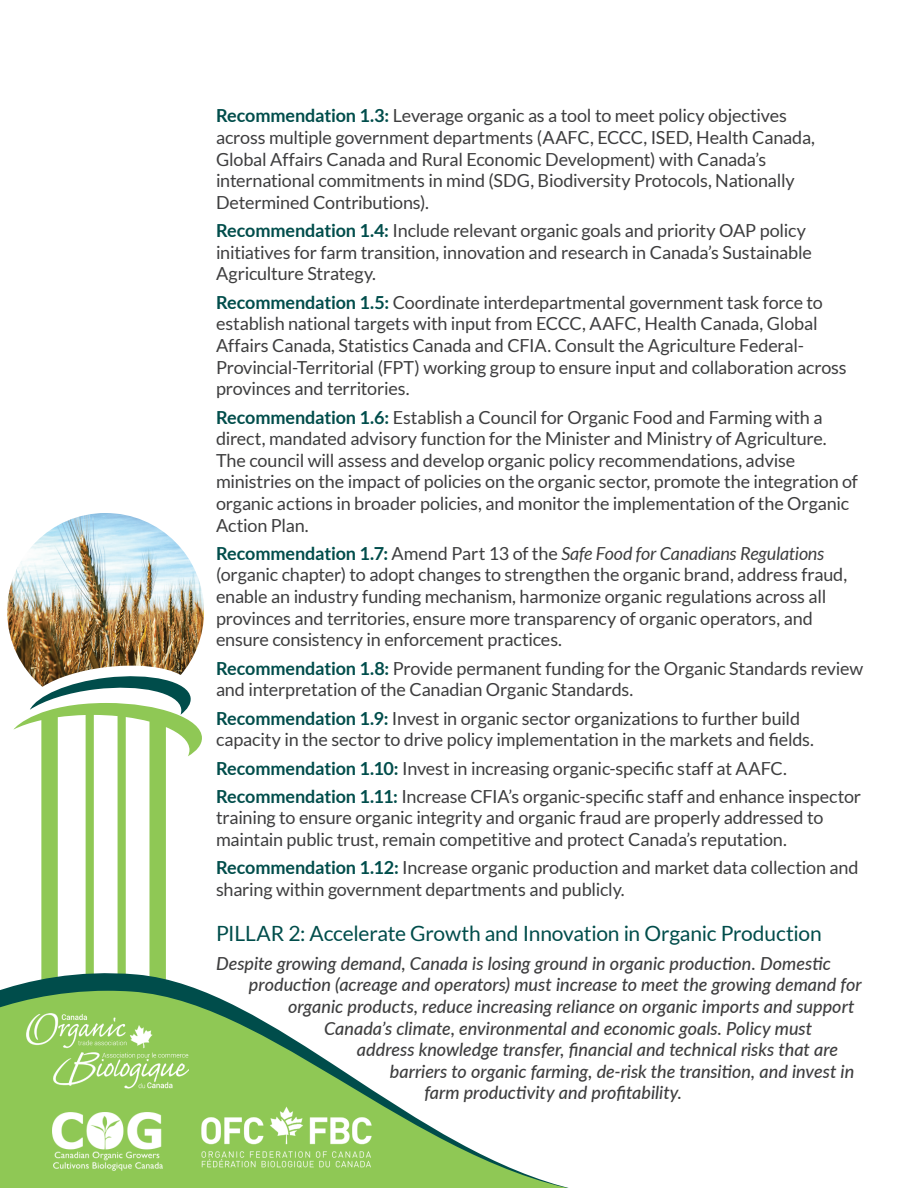
<style>
.page{position:relative;width:918px;height:1188px;background:#fff}
.page>*{position:absolute;margin:0;border:0;box-sizing:border-box;transform-origin:0 0}
.t1{font:21px "Lato";letter-spacing:-.015em;color:#004d4b}
.t2{font:18px/21.6px "Lato";letter-spacing:-.01em;color:#3e3e3f}
.t3{font:italic 500 18px "Lato";color:#3e3e3f}
.s1{font-weight:700;color:#004d4b}
.s2{font-style:italic}
</style>
<div class="page">
<svg style="left:35px;top:687px;width:156px;height:16px"></svg>
<svg style="left:13px;top:703px;width:189px;height:261px"></svg>
<svg style="left:0;top:964px;width:202px;height:27px"></svg>
<svg style="left:0;top:991px;width:569px;height:197px;fill:#8fc855"></svg>
<img style="left:7px;top:513px;width:197px;height:174px">
<img style="left:27px;top:1014px;width:162px;height:75px">
<img style="left:52px;top:1112px;width:111px;height:59px">
<img style="left:197px;top:1103px;width:180px;height:68px">
<p class="t2" style="left:216px;top:105px;width:601px"><span class="s1">Recommendation 1.3:</span> Leverage organic as a tool to meet policy objectives across multiple government departments (AAFC, ECCC, ISED, Health Canada, Global Affairs Canada and Rural Economic Development) with Canada’s international commitments in mind (SDG, Biodiversity Protocols, Nationally Determined Contributions).</p>
<p class="t2" style="left:216px;top:220px;width:597px"><span class="s1">Recommendation 1.4:</span> Include relevant organic goals and priority OAP policy initiatives for farm transition, innovation and research in Canada’s Sustainable<br>Agriculture Strategy.</p>
<p class="t2" style="left:216px;top:291px;width:632px"><span class="s1">Recommendation 1.5:</span> Coordinate interdepartmental government task force to establish national targets with input from ECCC, AAFC, Health Canada, Global Affairs Canada, Statistics Canada and CFIA. Consult the Agriculture Federal-Provincial-Territorial (FPT) working group to ensure input and collaboration across provinces and territories.</p>
<p class="t2" style="left:216px;top:406px;width:643px"><span class="s1">Recommendation 1.6:</span> Establish a Council for Organic Food and Farming with a direct, mandated advisory function for the Minister and Ministry of Agriculture.<br>The council will assess and develop organic policy recommendations, advise ministries on the impact of policies on the organic sector, promote the integration of organic actions in broader policies, and monitor the implementation of the Organic Action Plan.</p>
<p class="t2" style="left:216px;top:542px;width:633px"><span class="s1">Recommendation 1.7:</span> Amend Part 13 of the <span class="s2">Safe Food for Canadians Regulations </span>(organic chapter) to adopt changes to strengthen the organic brand, address fraud, enable an industry funding mechanism, harmonize organic regulations across all provinces and territories, ensure more transparency of organic operators, and ensure consistency in enforcement practices.</p>
<p class="t2" style="left:216px;top:657px;width:649px"><span class="s1">Recommendation 1.8:</span> Provide permanent funding for the Organic Standards review and interpretation of the Canadian Organic Standards.</p>
<p class="t2" style="left:216px;top:707px;width:599px"><span class="s1">Recommendation 1.9:</span> Invest in organic sector organizations to further build capacity in the sector to drive policy implementation in the markets and fields.</p>
<p class="t2" style="left:216px;top:754px;width:647px;line-height:28.3px"><span class="s1">Recommendation 1.10:</span> Invest in increasing organic-specific staff at AAFC.<br><span class="s1">Recommendation 1.11:</span> Increase CFIA’s organic-specific staff and enhance inspector</p>
<p class="t2" style="left:216px;top:807px;width:609px">training to ensure organic integrity and organic fraud are properly addressed to maintain public trust, remain competitive and protect Canada’s reputation.</p>
<p class="t2" style="left:216px;top:857px;width:644px"><span class="s1">Recommendation 1.12:</span> Increase organic production and market data collection and sharing within government departments and publicly.</p>
<p class="t1" style="left:216px;top:922px;width:607px">PILLAR 2: Accelerate Growth and Innovation in Organic Production</p>
<p class="t3" style="left:216px;top:950px;width:617px">Despite growing demand, Canada is losing ground in organic production. Domestic</p>
<p class="t3" style="left:249px;top:972px;width:614px">production (acreage and operators) must increase to meet the growing demand for</p>
<p class="t3" style="left:288px;top:994px;width:568px">organic products, reduce increasing reliance on organic imports and support</p>
<p class="t3" style="left:324px;top:1015px;width:490px">Canada’s climate, environmental and economic goals. Policy must</p>
<p class="t3" style="left:357px;top:1037px;width:483px">address knowledge transfer, financial and technical risks that are</p>
<p class="t3" style="left:390px;top:1058px;width:466px">barriers to organic farming, de-risk the transition, and invest in</p>
<p class="t3" style="left:424px;top:1080px;width:259px">farm productivity and profitability.</p>
</div>
